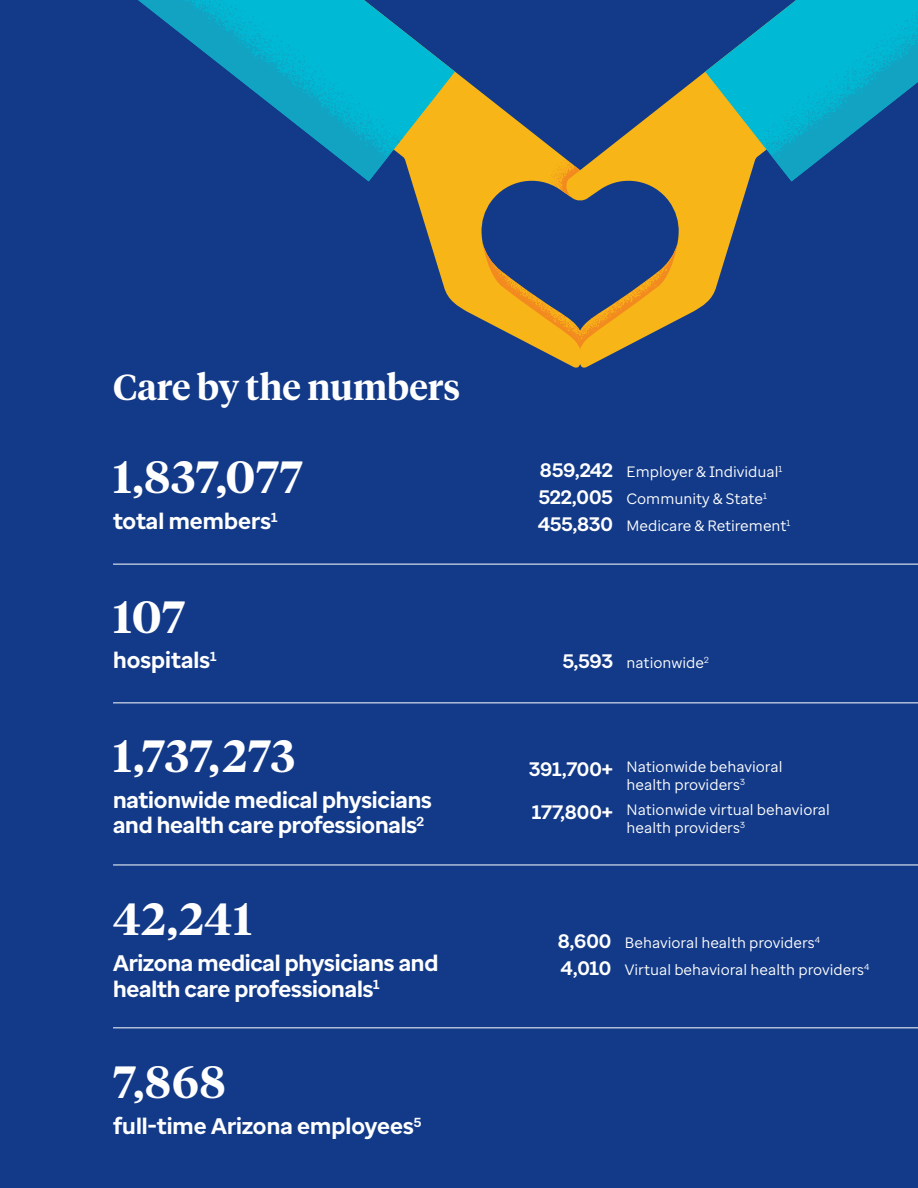
<style>
.page{position:relative;width:918px;height:1188px;background:#133a88}
.page>*{position:absolute;margin:0;border:0;box-sizing:border-box;transform-origin:0 0}
.t1{font:600 45px "UHC Serif Headline";letter-spacing:.015em;color:#fff}
.t2{font:600 36px "UHC Serif Headline";color:#fff}
.t3{font:700 22.5px/25.5px "Enterprise Sans";letter-spacing:-.01em;color:#fff}
.t4{font:15px/27px "Enterprise Sans";color:#fff}
.s1{font-weight:700;font-size:19.5px}
</style>
<div class="page">
<svg style="left:368px;top:71px;width:424px;height:297px"></svg>
<svg style="left:483px;top:243px;width:195px;height:106px"></svg>
<svg style="left:549px;top:160px;width:31px;height:38px"></svg>
<svg style="left:403px;top:30px;width:52px;height:151px"></svg>
<svg style="left:138px;top:0;width:265px;height:181px"></svg>
<svg style="left:705px;top:0;width:213px;height:181px"></svg>
<hr style="left:113px;top:564px;width:805px;height:1px;background:#fff">
<hr style="left:113px;top:702px;width:805px;height:1px;background:#fff">
<hr style="left:113px;top:865px;width:805px;height:1px;background:#fff">
<hr style="left:113px;top:1027px;width:805px;height:1px;background:#fff">
<h2 class="t2" style="left:113px;top:363px;width:349px">Care by the numbers</h2>
<h1 class="t1" style="left:113px;top:446px;width:191px">1,837,077</h1>
<h3 class="t3" style="left:113px;top:508px;width:166px">total members<sup>1</sup></h3>
<h1 class="t1" style="left:113px;top:586px;width:74px">107</h1>
<h3 class="t3" style="left:113px;top:648px;width:105px">hospitals<sup>1</sup></h3>
<h1 class="t1" style="left:113px;top:725px;width:183px">1,737,273</h1>
<h3 class="t3" style="left:113px;top:787px;width:320px">nationwide medical physicians and health care professionals<sup>2</sup></h3>
<h1 class="t1" style="left:113px;top:888px;width:140px">42,241</h1>
<h3 class="t3" style="left:113px;top:950px;width:327px">Arizona medical physicians and health care professionals<sup>1</sup></h3>
<h1 class="t1" style="left:113px;top:1051px;width:114px">7,868</h1>
<h3 class="t3" style="left:113px;top:1113px;width:310px">full-time Arizona employees<sup>5</sup></h3>
<p class="t4" style="left:538px;top:458px;width:254px"><span class="s1">859,242</span> Employer &amp; Individual<sup>1<br></sup><span class="s1">522,005</span> Community &amp; State<sup>1<br></sup><span class="s1">455,830</span> Medicare &amp; Retirement<sup>1</sup></p>
<p class="t4" style="left:563px;top:650px;width:148px"><span class="s1">5,593</span> nationwide<sup>2</sup></p>
<p class="t4" style="left:627px;top:758px;width:157px;line-height:18px;text-indent:-97px"><span class="s1">391,700+</span> Nationwide behavioral health providers<sup>3</sup></p>
<p class="t4" style="left:627px;top:801px;width:205px;line-height:18px;text-indent:-95px"><span class="s1">177,800+</span> Nationwide virtual behavioral health providers<sup>3</sup></p>
<p class="t4" style="left:558px;top:929px;width:313px"><span class="s1">8,600</span> Behavioral health providers<sup>4<br></sup><span class="s1">4,010</span> Virtual behavioral health providers<sup>4</sup></p>
</div>
